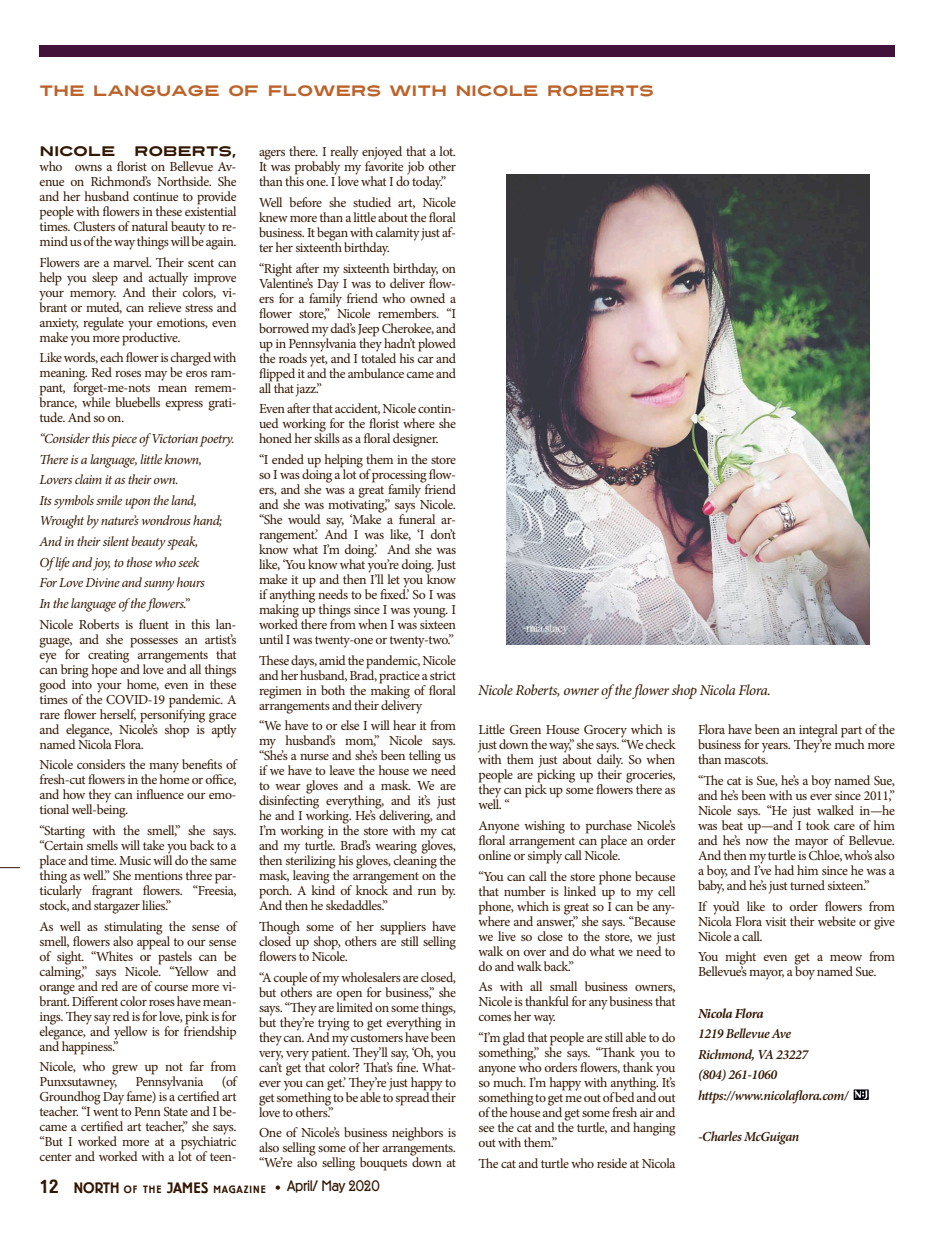
<style>
.page{position:relative;width:940px;height:1238px;background:#fff}
.page>*{position:absolute;margin:0;border:0;box-sizing:border-box;transform-origin:0 0}
.t1{font:italic 15px "Minion Pro";letter-spacing:-.03em;color:#311600}
.t2{font:15px "Turnpike";letter-spacing:-.025em;color:#bb632b}
.t3{font:300 15px "Berliner Grotesk";letter-spacing:-.025em;color:#311600}
.t4{font:13.75px/15px "Minion Pro";letter-spacing:-.035em;color:#311600;text-align:justify}
.t5{font:italic 13.75px/20.6px "Minion Pro";letter-spacing:-.04em;color:#311600}
.t6{font:italic 600 13.75px/20.6px "Minion Pro";letter-spacing:-.03em;color:#311600}
.t7{font:13.75px "Turnpike";letter-spacing:-.03em;color:#311600}
.t8{font:italic 700 13.75px "Minion Pro";letter-spacing:-.035em;color:#311600}
.t9{font:500 10.5px "Berliner Grotesk";color:#311600}
.s1{font-size:18.75px}
.s2{font-size:15px}
.s3{font-weight:300;font-size:15px}
</style>
<div class="page">
<div style="left:40px;top:45px;width:854px;height:11px;background:#42123b"></div>
<svg style="left:0;top:867px;width:20px;height:1px"></svg>
<svg style="left:853px;top:1089px;width:15px;height:10px"></svg>
<svg style="left:854px;top:1090px;width:13px;height:9px"></svg>
<img style="left:506px;top:175px;width:363px;height:469px">
<p class="t2" style="left:39px;top:80px;width:616px">THE LANGUAGE OF FLOWERS WITH NICOLE ROBERTS</p>
<p class="t7" style="left:40px;top:141px;width:78px">NICOLE</p>
<p class="t7" style="left:134px;top:141px;width:104px">ROBERTS,</p>
<p class="t4" style="left:40px;top:159px;width:198px">who owns a florist on Bellevue Av&shy;enue on Richmond’s Northside. She and her husband continue to provide people with flowers in these existential times. Clusters of natural beauty to re&shy;mind us of the way things will be again.</p>
<p class="t4" style="left:40px;top:255px;width:198px">Flowers are a marvel. Their scent can help you sleep and actually improve your memory. And their colors, vi&shy;brant or muted, can relieve stress and anxiety, regulate your emotions, even make you more productive.</p>
<p class="t4" style="left:40px;top:350px;width:198px">Like words, each flower is charged with meaning. Red roses may be eros ram&shy;pant, forget-me-nots mean remem&shy;brance, while bluebells express grati&shy;tude. And so on.</p>
<p class="t5" style="left:40px;top:428px;width:196px">“Consider this piece of Victorian poetry.<br>There is a language, little known, Lovers claim it as their own.<br>Its symbols smile upon the land, Wrought by nature’s wondrous hand; And in their silent beauty speak,<br>Of life and joy, to those who seek<br>For Love Divine and sunny hours<br>In the language of the flowers.”</p>
<p class="t4" style="left:40px;top:617px;width:198px">Nicole Roberts is fluent in this lan&shy;guage, and she possesses an artist’s eye for creating arrangements that can bring hope and love and all things good into your home, even in these times of the COVID-19 pandemic. A rare flower herself, personifying grace and elegance, Nicole’s shop is aptly named Nicola Flora.</p>
<p class="t4" style="left:40px;top:757px;width:198px">Nicole considers the many benefits of fresh-cut flowers in the home or office, and how they can influence our emo&shy;tional well-being.</p>
<p class="t4" style="left:40px;top:823px;width:198px">“Starting with the smell,” she says. “Certain smells will take you back to a place and time. Music will do the same thing as well.” She mentions three par&shy;ticularly fragrant flowers. “Freesia, stock, and stargazer lilies.”</p>
<p class="t4" style="left:40px;top:918px;width:198px">As well as stimulating the sense of smell, flowers also appeal to our sense of sight. “Whites or pastels can be calming,” says Nicole. “Yellow and orange and red are of course more vi&shy;brant. Different color roses have mean&shy;ings. They say red is for love, pink is for elegance, and yellow is for friendship and happiness.”</p>
<p class="t4" style="left:40px;top:1059px;width:198px">Nicole, who grew up not far from<br>Punxsutawney,</p>
<p class="t4" style="left:40px;top:1074px;width:198px;text-indent:182px">(of Groundhog Day fame) is a certified art teacher. “I went to Penn State and I be&shy;came a certified art teacher,” she says. “But I worked more at a psychiatric center and worked with a lot of teen-</p>
<p class="t4" style="left:135px;top:1074px;width:69px">Pennsylvania</p>
<p class="t4" style="left:259px;top:144px;width:198px">agers there. I really enjoyed that a lot.<br>It was probably my favorite job other than this one. I love what I do today.”</p>
<p class="t4" style="left:259px;top:195px;width:198px">Well before she studied art, Nicole knew more than a little about the floral business. It began with calamity just af&shy;ter her sixteenth birthday.</p>
<p class="t4" style="left:259px;top:261px;width:198px">“Right after my sixteenth birthday, on Valentine’s Day I was to deliver flow&shy;ers for a family friend who owned a flower store,” Nicole remembers. “I borrowed my dad’s Jeep Cherokee, and up in Pennsylvania they hadn’t plowed the roads yet, and I totaled his car and flipped it and the ambulance came and all that jazz.”</p>
<p class="t4" style="left:259px;top:401px;width:198px">Even after that accident, Nicole contin&shy;ued working for the florist where she honed her skills as a floral designer.</p>
<p class="t4" style="left:259px;top:452px;width:198px">“I ended up helping them in the store so I was doing a lot of processing flow&shy;ers, and she was a great family friend and she was motivating,” says Nicole. “She would say, ‘Make a funeral ar&shy;rangement.’ And I was like, ‘I don’t know what I’m doing.’ And she was like, ‘You know what you’re doing. Just make it up and then I’ll let you know if anything needs to be fixed.’ So I was making up things since I was young. I worked there from when I was sixteen until I was twenty-one or twenty-two.”</p>
<p class="t4" style="left:259px;top:653px;width:198px">These days, amid the pandemic, Nicole and her husband, Brad, practice a strict regimen in both the making of floral arrangements and their delivery</p>
<p class="t4" style="left:259px;top:718px;width:198px">“We have to or else I will hear it from my husband’s mom,” Nicole says. “She’s a nurse and she’s been telling us if we have to leave the house we need to wear gloves and a mask. We are disinfecting everything, and it’s just he and I working. He’s delivering, and I’m working in the store with my cat and my turtle. Brad’s wearing gloves, then sterilizing his gloves, cleaning the mask, leaving the arrangement on the porch. A kind of knock and run by.<br>And then he skedaddles.”</p>
<p class="t4" style="left:259px;top:919px;width:198px">Though some of her suppliers have closed up shop, others are still selling flowers to Nicole.</p>
<p class="t4" style="left:259px;top:970px;width:198px">“A couple of my wholesalers are closed, but others are open for business,” she says. “They are limited on some things, but they’re trying to get everything in they can. And my customers have been very, very patient. They’ll say, ‘Oh, you can’t get that color? That’s fine. What&shy;ever you can get.’ They’re just happy to get something to be able to spread their love to others.”</p>
<p class="t4" style="left:259px;top:1125px;width:198px">One of Nicole’s business neighbors is also selling some of her arrangements. “We’re also selling bouquets down at</p>
<p class="t9" style="left:40px;top:1183px;width:322px"><span class="s1">12</span> <span class="s2">NORTH</span> OF TH E <span class="s2">JAMES</span> MAGAZIN E <span class="s2">•</span> <span class="s3">March 2020</span></p>
<p class="t3" style="left:287px;top:1177px;width:94px">April/ May 2020</p>
<p class="t1" style="left:478px;top:680px;width:294px">Nicole Roberts, owner of the flower shop Nicola Flora.</p>
<p class="t4" style="left:478px;top:722px;width:198px">Little Green House Grocery which is just down the way,” she says. “We check with them just about daily. So when people are picking up their groceries, they can pick up some flowers there as well. “</p>
<p class="t4" style="left:478px;top:818px;width:198px">Anyone wishing to purchase Nicole’s floral arrangement can place an order online or simply call Nicole.</p>
<p class="t4" style="left:478px;top:868px;width:198px">“You can call the store phone because that number is linked up to my cell phone, which is great so I can be any&shy;where and answer,” she says. “Because we live so close to the store, we just walk on over and do what we need to do and walk back.”</p>
<p class="t4" style="left:478px;top:979px;width:198px">As with all small business owners, Nicole is thankful for any business that comes her way.</p>
<p class="t4" style="left:478px;top:1030px;width:198px">“I’m glad that people are still able to do something,” she says. “Thank you to anyone who orders flowers, thank you so much. I’m happy with anything. It’s something to get me out of bed and out of the house and get some fresh air and see the cat and the turtle, and hanging out with them.”</p>
<p class="t4" style="left:478px;top:1155px;width:198px">The cat and turtle who reside at Nicola</p>
<p class="t4" style="left:698px;top:722px;width:198px">Flora have been an integral part of the business for years. They’re much more than mascots.</p>
<p class="t4" style="left:698px;top:773px;width:198px">“The cat is Sue, he’s a boy named Sue, and he’s been with us ever since 2011,” Nicole says. “He just walked in—he was beat up—and I took care of him and he’s now the mayor of Bellevue.<br>And then my turtle is Chloe, who’s also a boy, and I’ve had him since he was a baby, and he’s just turned sixteen.”</p>
<p class="t4" style="left:698px;top:898px;width:198px">If you’d like to order flowers from Nicola Flora visit their website or give Nicole a call.</p>
<p class="t4" style="left:698px;top:949px;width:198px">You might even get a meow from<br>Bellevue’s mayor, a boy named Sue.</p>
<p class="t8" style="left:698px;top:1003px;width:67px">Nicola Flora</p>
<p class="t6" style="left:698px;top:1023px;width:152px">1219 Bellevue Ave<br>Richmond, VA 23227<br>(804) 261-1060 https://www.nicolaflora.com/</p>
<p class="t6" style="left:698px;top:1126px;width:103px">-Charles McGuigan</p>
</div>
